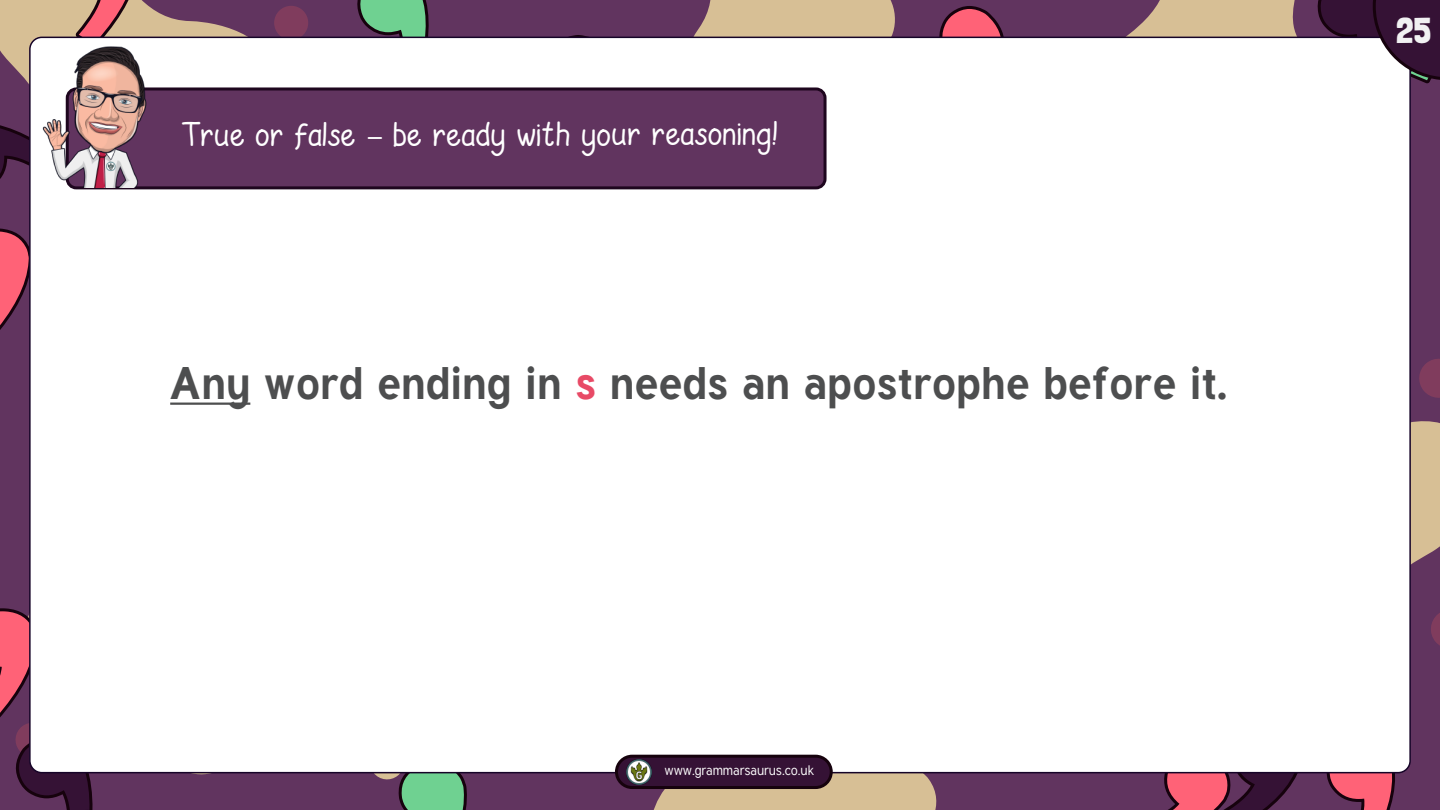
<style>
.page{position:relative;width:1440px;height:810px;background:#61345f}
.page>*{position:absolute;margin:0;border:0;box-sizing:border-box;transform-origin:0 0}
.t1{font:700 45px "Tuffy";color:#4d4e4f}
.t2{font:36px "Londrina Solid";color:#f1f1f2}
.t3{font:31.5px "Saridezra Hand";color:#fff}
.t4{font:13.65px "Tuffy";color:#fff}
.s1{font-family:"Myriad Pro"}
.s2{color:#e84a66}
</style>
<div class="page">
<svg style="left:0;top:0;width:277px;height:84px;fill:#d7bf95"></svg>
<div style="left:274px;top:6px;width:34px;height:34px;background:#843e5d;border-radius:50%"></div>
<svg style="left:653px;top:773px;width:293px;height:37px;fill:#d7bf95"></svg>
<svg style="left:1043px;top:0;width:273px;height:37px;fill:#d7bf95"></svg>
<svg style="left:1411px;top:421px;width:29px;height:144px;fill:#d7bf95"></svg>
<svg style="left:1431px;top:613px;width:9px;height:32px"></svg>
<svg style="left:1419px;top:359px;width:21px;height:39px"></svg>
<svg style="left:0;top:125px;width:29px;height:54px"></svg>
<svg style="left:0;top:228px;width:29px;height:102px"></svg>
<svg style="left:71px;top:0;width:68px;height:37px"></svg>
<svg style="left:1131px;top:773px;width:169px;height:37px"></svg>
<svg style="left:663px;top:0;width:344px;height:37px"></svg>
<svg style="left:1325px;top:773px;width:73px;height:37px"></svg>
<svg style="left:0;top:608px;width:138px;height:202px"></svg>
<svg style="left:360px;top:773px;width:135px;height:37px"></svg>
<svg style="left:355px;top:0;width:77px;height:37px"></svg>
<div style="left:30px;top:37px;width:1380px;height:736px;background:#fff;border-radius:12px"></div>
<svg style="left:615px;top:755px;width:218px;height:34px"></svg>
<img style="left:626px;top:759px;width:26px;height:26px">
<svg style="left:1316px;top:0;width:124px;height:92px"></svg>
<div style="left:67px;top:89px;width:758px;height:99px;background:#61345f;border-radius:9px"></div>
<div style="left:66px;top:87px;width:761px;height:102px;border:3px solid #1e061e;border-radius:9px"></div>
<img style="left:42px;top:46px;width:117px;height:141px">
<hr style="left:170px;top:403px;width:80px;height:2px;background:#4d4e4f">
<p class="t3" style="left:182px;top:118px;width:599px">True or false <span class="s1">–</span> be ready with your reasoning!</p>
<p class="t1" style="left:170px;top:353px;width:1058px">Any word ending in <span class="s2">s</span> needs an apostrophe before it.</p>
<p class="t4" style="left:665px;top:762px;width:151px">www.grammarsaurus.co.uk</p>
<p class="t2" style="left:1396px;top:9px;width:37px">2 51</p>
</div>
